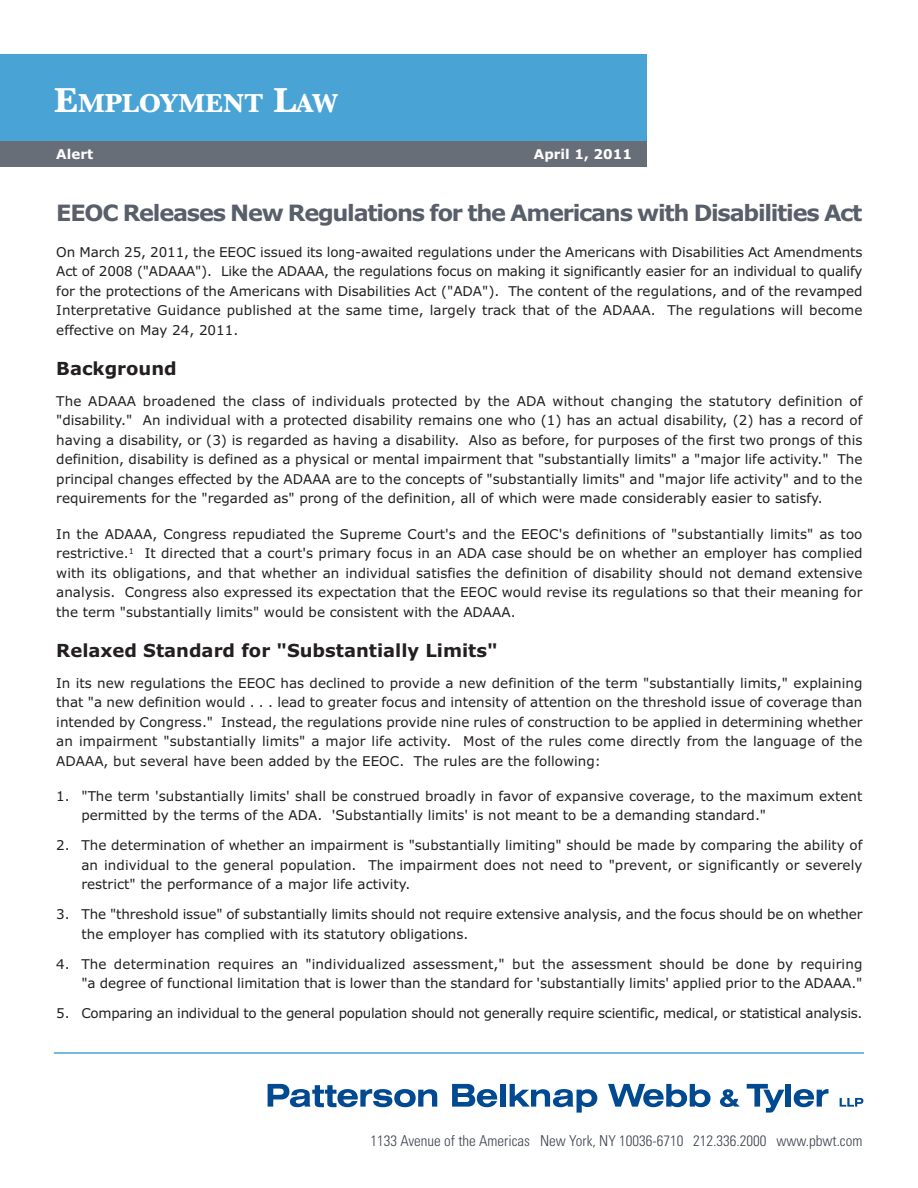
<style>
.page{position:relative;width:918px;height:1188px;background:#fff}
.page>*{position:absolute;margin:0;border:0;box-sizing:border-box;transform-origin:0 0}
.t1{font:700 27px "Baskerville";color:#fff}
.t2{font:700 22.5px "Verdana";letter-spacing:-.055em;color:#595f6a}
.t3{font:700 18px "Verdana";color:#231f20}
.t4{font:300 condensed 15px "Univers";color:#3e444f}
.t5{font:13.5px/19.5px "Verdana";color:#231f20;text-align:justify}
.t6{font:13.5px "Verdana";letter-spacing:-.02em;color:#231f20}
.t7{font:700 13.5px "Verdana";color:#fff}
.s1{font-size:36px}
</style>
<div class="page">
<div style="left:0;top:140px;width:647px;height:27px;background:#686e78"></div>
<svg style="left:268px;top:1084px;width:169px;height:23px"></svg>
<svg style="left:452px;top:1084px;width:45px;height:23px"></svg>
<div style="left:500px;top:1084px;width:5px;height:23px;background:#014991"></div>
<svg style="left:510px;top:1084px;width:87px;height:29px"></svg>
<svg style="left:608px;top:1084px;width:103px;height:23px"></svg>
<svg style="left:720px;top:1089px;width:20px;height:18px"></svg>
<svg style="left:747px;top:1084px;width:37px;height:29px"></svg>
<div style="left:786px;top:1084px;width:5px;height:23px;background:#014991"></div>
<svg style="left:794px;top:1089px;width:34px;height:18px"></svg>
<svg style="left:840px;top:1098px;width:23px;height:9px"></svg>
<div style="left:0;top:54px;width:647px;height:86px;background:#4aa3d5"></div>
<hr style="left:54px;top:1052px;width:810px;height:2px;background:#4aa3d5">
<h1 class="t1" style="left:54px;top:94px;width:285px"><span class="s1">E</span>MPLOYMENT <span class="s1">L</span>AW</h1>
<p class="t7" style="left:56px;top:146px;width:38px">Alert</p>
<p class="t7" style="left:534px;top:146px;width:99px">April 1, 2011</p>
<h2 class="t2" style="left:56px;top:200px;width:808px">EEOC Releases New Regulations for the Americans with Disabilities Act</h2>
<p class="t5" style="left:56px;top:242px;width:808px">On March 25, 2011, the EEOC issued its long-awaited regulations under the Americans with Disabilities Act Amendments Act of 2008 ("ADAAA"). Like the ADAAA, the regulations focus on making it significantly easier for an individual to qualify for the protections of the Americans with Disabilities Act ("ADA"). The content of the regulations, and of the revamped Interpretative Guidance published at the same time, largely track that of the ADAAA. The regulations will become effective on May 24, 2011.</p>
<h3 class="t3" style="left:56px;top:359px;width:122px">Background</h3>
<p class="t5" style="left:56px;top:391px;width:808px">The ADAAA broadened the class of individuals protected by the ADA without changing the statutory definition of "disability." An individual with a protected disability remains one who (1) has an actual disability, (2) has a record of having a disability, or (3) is regarded as having a disability. Also as before, for purposes of the first two prongs of this definition, disability is defined as a physical or mental impairment that "substantially limits" a "major life activity." The principal changes effected by the ADAAA are to the concepts of "substantially limits" and "major life activity" and to the requirements for the "regarded as" prong of the definition, all of which were made considerably easier to satisfy.</p>
<p class="t5" style="left:56px;top:524px;width:808px">In the ADAAA, Congress repudiated the Supreme Court's and the EEOC's definitions of "substantially limits" as too restrictive.<sup>1</sup> It directed that a court's primary focus in an ADA case should be on whether an employer has complied with its obligations, and that whether an individual satisfies the definition of disability should not demand extensive analysis. Congress also expressed its expectation that the EEOC would revise its regulations so that their meaning for the term "substantially limits" would be consistent with the ADAAA.</p>
<h3 class="t3" style="left:56px;top:641px;width:443px">Relaxed Standard for "Substantially Limits"</h3>
<p class="t5" style="left:56px;top:673px;width:808px">In its new regulations the EEOC has declined to provide a new definition of the term "substantially limits," explaining that "a new definition would . . . lead to greater focus and intensity of attention on the threshold issue of coverage than intended by Congress." Instead, the regulations provide nine rules of construction to be applied in determining whether an impairment "substantially limits" a major life activity. Most of the rules come directly from the language of the ADAAA, but several have been added by the EEOC. The rules are the following:</p>
<p class="t5" style="left:81px;top:787px;width:783px;text-indent:-25px">1. "The term 'substantially limits' shall be construed broadly in favor of expansive coverage, to the maximum extent permitted by the terms of the ADA. 'Substantially limits' is not meant to be a demanding standard."</p>
<p class="t5" style="left:81px;top:836px;width:783px;text-indent:-25px">2. The determination of whether an impairment is "substantially limiting" should be made by comparing the ability of an individual to the general population. The impairment does not need to "prevent, or significantly or severely restrict" the performance of a major life activity.</p>
<p class="t5" style="left:81px;top:905px;width:783px;text-indent:-25px">3. The "threshold issue" of substantially limits should not require extensive analysis, and the focus should be on whether the employer has complied with its statutory obligations.</p>
<p class="t5" style="left:56px;top:955px;width:808px;text-align:right">4. The determination requires an "individualized assessment," but the assessment should be done by requiring "a degree of functional limitation that is lower than the standard for 'substantially limits' applied prior to the ADAAA."</p>
<p class="t6" style="left:56px;top:1006px;width:808px">5. Comparing an individual to the general population should not generally require scientific, medical, or statistical analysis.</p>
<p class="t4" style="left:370px;top:1135px;width:494px">1133 Avenue of the Americas New York, NY 10036-6710 212.336.2000 www.pbwt.com</p>
</div>
